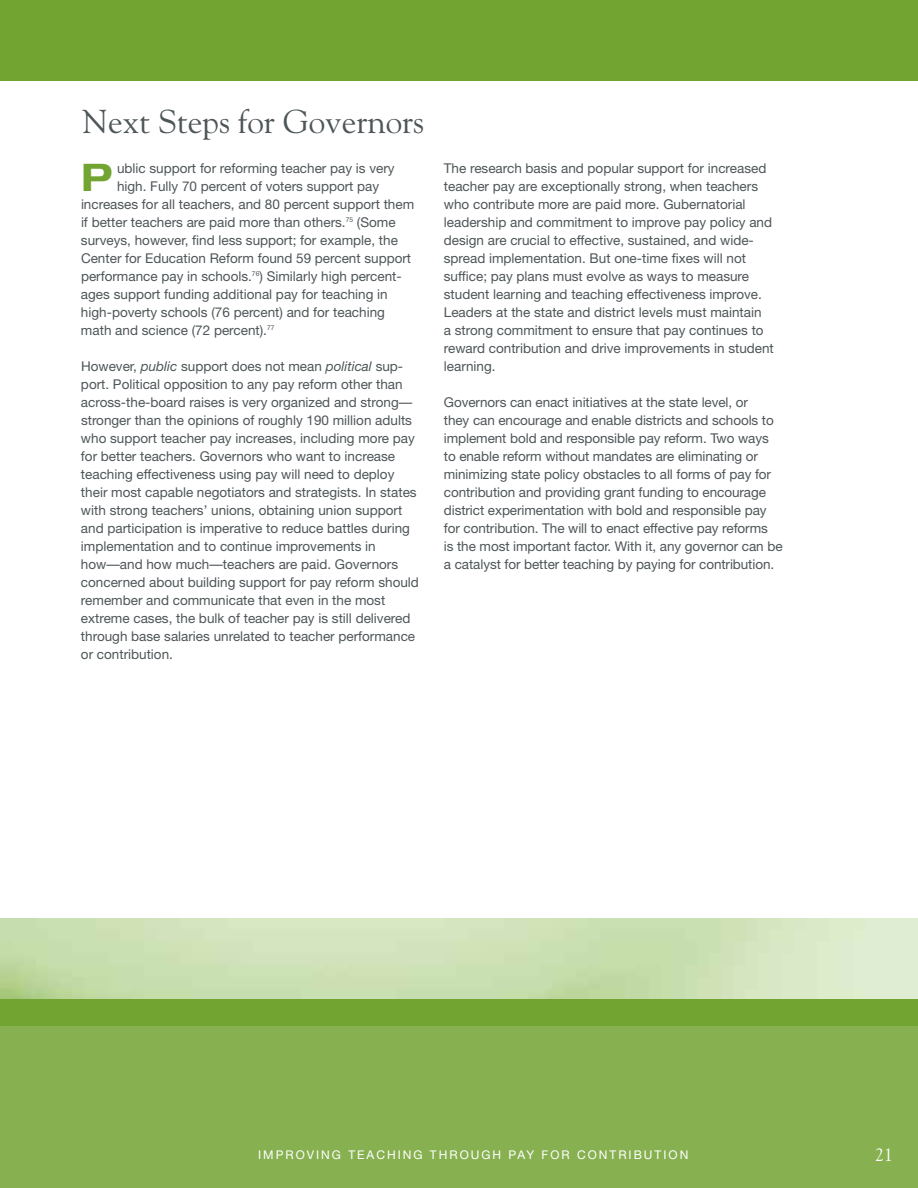
<style>
.page{position:relative;width:918px;height:1188px;background:#fff}
.page>*{position:absolute;margin:0;border:0;box-sizing:border-box;transform-origin:0 0}
.t1{font:700 expanded 38.1px "Helvetica Neue";color:#72a431}
.t2{font:33px "Goudy";color:#4e5558}
.t3{font:18px "Goudy";color:#fff}
.t4{font:13.5px/18px "Helvetica Neue";color:#4e5558}
.t5{font:12px "Helvetica Neue";letter-spacing:.165em;color:#fff}
.s1{font-style:italic}
</style>
<div class="page">
<div style="left:0;top:1024px;width:918px;height:164px;background:#87b150"></div>
<div style="left:0;top:0;width:918px;height:81px;background:#72a431"></div>
<div style="left:0;top:999px;width:918px;height:27px;background:#72a431"></div>
<h2 class="t2" style="left:82px;top:102px;width:343px">Next Steps for Governors</h2>
<h1 class="t1" style="left:81px;top:164px;width:33px">P</h1>
<p class="t4" style="left:117px;top:161px;width:279px">ublic support for reforming teacher pay is very</p>
<p class="t4" style="left:117px;top:179px;width:264px">high. Fully 70 percent of voters support pay</p>
<p class="t4" style="left:81px;top:197px;width:335px">increases for all teachers, and 80 percent support them</p>
<p class="t4" style="left:81px;top:215px;width:316px">if better teachers are paid more than others.<sup>75</sup> (Some</p>
<p class="t4" style="left:81px;top:233px;width:318px">surveys, however, find less support; for example, the</p>
<p class="t4" style="left:81px;top:251px;width:332px">Center for Education Reform found 59 percent support</p>
<p class="t4" style="left:81px;top:269px;width:322px">performance pay in schools.<sup>76</sup>) Similarly high percent-</p>
<p class="t4" style="left:81px;top:287px;width:308px">ages support funding additional pay for teaching in</p>
<p class="t4" style="left:81px;top:305px;width:305px">high-poverty schools (76 percent) and for teaching</p>
<p class="t4" style="left:81px;top:323px;width:195px">math and science (72 percent).<sup>77</sup></p>
<p class="t4" style="left:81px;top:359px;width:339px">However, <span class="s1">public</span> support does not mean <span class="s1">political</span> sup&shy;port. Political opposition to any pay reform other than across-the-board raises is very organized and strong— stronger than the opinions of roughly 190 million adults who support teacher pay increases, including more pay for better teachers. Governors who want to increase teaching effectiveness using pay will need to deploy their most capable negotiators and strategists. In states with strong teachers’ unions, obtaining union support and participation is imperative to reduce battles during implementation and to continue improvements in how—and how much—teachers are paid. Governors concerned about building support for pay reform should remember and communicate that even in the most extreme cases, the bulk of teacher pay is still delivered through base salaries unrelated to teacher performance or contribution.</p>
<p class="t4" style="left:444px;top:161px;width:332px">The research basis and popular support for increased teacher pay are exceptionally strong, when teachers who contribute more are paid more. Gubernatorial leadership and commitment to improve pay policy and design are crucial to effective, sustained, and wide&shy;spread implementation. But one-time fixes will not suffice; pay plans must evolve as ways to measure student learning and teaching effectiveness improve.<br>Leaders at the state and district levels must maintain<br>a strong commitment to ensure that pay continues to reward contribution and drive improvements in student learning.</p>
<p class="t4" style="left:444px;top:395px;width:340px">Governors can enact initiatives at the state level, or<br>they can encourage and enable districts and schools to implement bold and responsible pay reform. Two ways to enable reform without mandates are eliminating or minimizing state policy obstacles to all forms of pay for contribution and providing grant funding to encourage district experimentation with bold and responsible pay for contribution. The will to enact effective pay reforms<br>is the most important factor. With it, any governor can be a catalyst for better teaching by paying for contribution.</p>
<p class="t5" style="left:258px;top:1150px;width:432px">IMPROVING TEACHING THROUGH PAY FOR CONTRIBUTION</p>
<h3 class="t3" style="left:875px;top:1144px;width:19px">21</h3>
</div>
